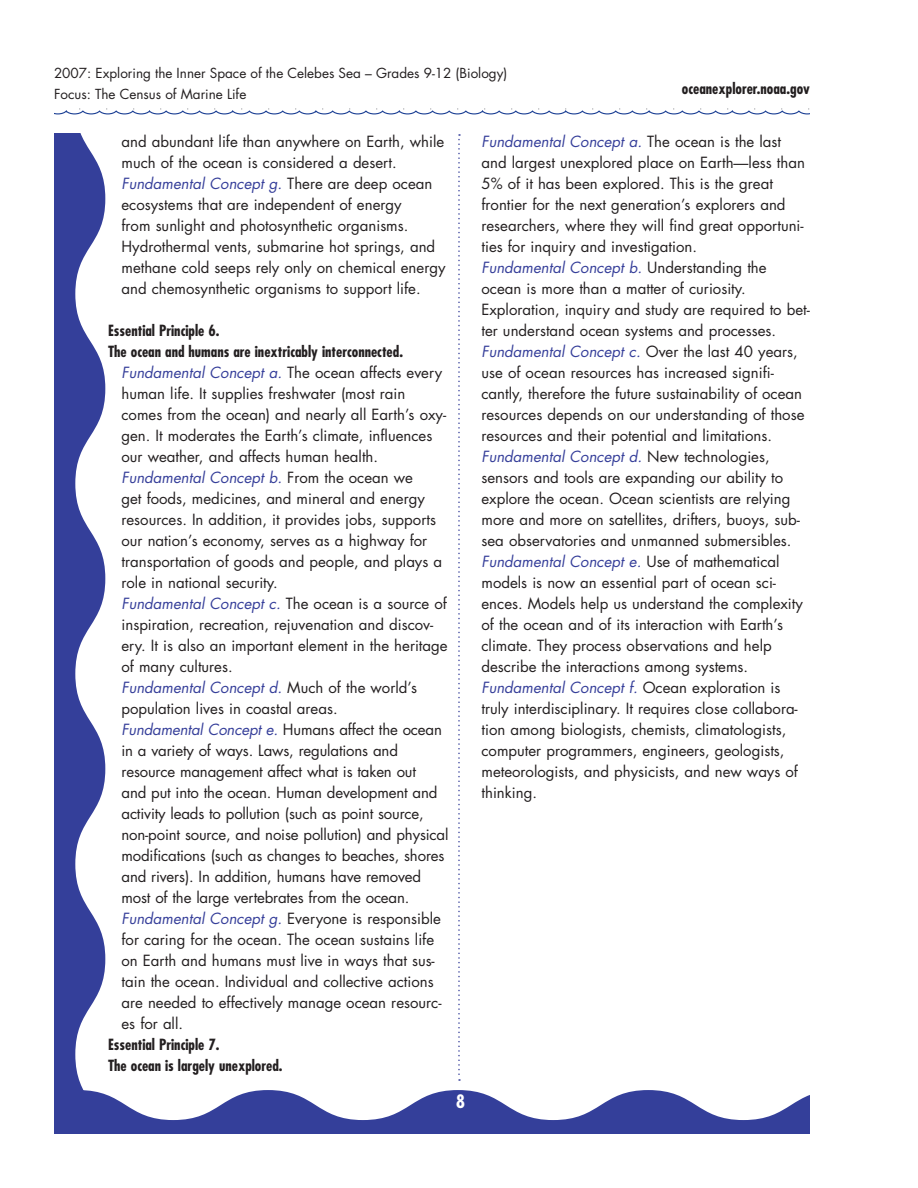
<style>
.page{position:relative;width:918px;height:1188px;background:#fff}
.page>*{position:absolute;margin:0;border:0;box-sizing:border-box;transform-origin:0 0}
.body_text_lists{font:15px/21px "Futura";color:#231f20}
.Standard_header{font:700 condensed 15px "Futura";color:#231f20}
.t1{font:13.5px/21px "Futura";color:#231f20}
.s1{font-style:italic;color:#363f9a}
</style>
<div class="page">
<svg style="left:54px;top:134px;width:51px;height:956px;fill:#343f9a"></svg>
<svg style="left:54px;top:108px;width:756px;height:7px"></svg>
<svg style="left:458px;top:134px;width:2px;height:947px"></svg>
<svg style="left:54px;top:1090px;width:756px;height:44px"></svg>
<p class="t1" style="left:54px;top:62px;width:455px">2007: Exploring the Inner Space of the Celebes Sea – Grades 9-12 (Biology)<br>Focus: The Census of Marine Life</p>
<p class="Standard_header" style="left:682px;top:79px;width:130px">oceanexplorer.noaa.gov</p>
<p class="body_text_lists" style="left:122px;top:131px;width:324px">and abundant life than anywhere on Earth, while much of the ocean is considered a desert.</p>
<p class="body_text_lists" style="left:122px;top:173px;width:326px"><span class="s1">Fundamental Concept g.</span> There are deep ocean ecosystems that are independent of energy<br>from sunlight and photosynthetic organisms.<br>Hydrothermal vents, submarine hot springs, and methane cold seeps rely only on chemical energy and chemosynthetic organisms to support life.</p>
<p class="Standard_header" style="left:108px;top:321px;width:113px">Essential Principle 6.</p>
<p class="Standard_header" style="left:108px;top:342px;width:297px">The ocean and humans are inextricably interconnected.</p>
<p class="body_text_lists" style="left:122px;top:362px;width:326px"><span class="s1">Fundamental Concept a.</span> The ocean affects every human life. It supplies freshwater (most rain comes from the ocean) and nearly all Earth’s oxy&shy;gen. It moderates the Earth’s climate, influences our weather, and affects human health.</p>
<p class="body_text_lists" style="left:122px;top:467px;width:322px"><span class="s1">Fundamental Concept b.</span> From the ocean we<br>get foods, medicines, and mineral and energy resources. In addition, it provides jobs, supports our nation’s economy, serves as a highway for transportation of goods and people, and plays a role in national security.</p>
<p class="body_text_lists" style="left:122px;top:593px;width:328px"><span class="s1">Fundamental Concept c.</span> The ocean is a source of inspiration, recreation, rejuvenation and discov&shy;ery. It is also an important element in the heritage of many cultures.</p>
<p class="body_text_lists" style="left:122px;top:677px;width:297px"><span class="s1">Fundamental Concept d.</span> Much of the world’s population lives in coastal areas.</p>
<p class="body_text_lists" style="left:122px;top:719px;width:329px"><span class="s1">Fundamental Concept e.</span> Humans affect the ocean in a variety of ways. Laws, regulations and resource management affect what is taken out<br>and put into the ocean. Human development and activity leads to pollution (such as point source, non-point source, and noise pollution) and physical modifications (such as changes to beaches, shores and rivers). In addition, humans have removed most of the large vertebrates from the ocean.</p>
<p class="body_text_lists" style="left:122px;top:908px;width:321px"><span class="s1">Fundamental Concept g.</span> Everyone is responsible for caring for the ocean. The ocean sustains life on Earth and humans must live in ways that sus&shy;tain the ocean. Individual and collective actions are needed to effectively manage ocean resourc&shy;es for all.</p>
<p class="Standard_header" style="left:108px;top:1035px;width:113px">Essential Principle 7.</p>
<p class="Standard_header" style="left:108px;top:1056px;width:176px">The ocean is largely unexplored.</p>
<p class="body_text_lists" style="left:482px;top:131px;width:325px"><span class="s1">Fundamental Concept a.</span> The ocean is the last and largest unexplored place on Earth—less than 5% of it has been explored. This is the great frontier for the next generation’s explorers and researchers, where they will find great opportuni&shy;ties for inquiry and investigation.</p>
<p class="body_text_lists" style="left:482px;top:257px;width:330px"><span class="s1">Fundamental Concept b.</span> Understanding the ocean is more than a matter of curiosity.<br>Exploration, inquiry and study are required to bet&shy;ter understand ocean systems and processes.</p>
<p class="body_text_lists" style="left:482px;top:341px;width:324px"><span class="s1">Fundamental Concept c.</span> Over the last 40 years, use of ocean resources has increased signifi&shy;cantly, therefore the future sustainability of ocean resources depends on our understanding of those resources and their potential and limitations.</p>
<p class="body_text_lists" style="left:482px;top:446px;width:320px"><span class="s1">Fundamental Concept d.</span> New technologies, sensors and tools are expanding our ability to explore the ocean. Ocean scientists are relying more and more on satellites, drifters, buoys, sub&shy;sea observatories and unmanned submersibles.</p>
<p class="body_text_lists" style="left:482px;top:551px;width:323px"><span class="s1">Fundamental Concept e.</span> Use of mathematical models is now an essential part of ocean sci&shy;ences. Models help us understand the complexity of the ocean and of its interaction with Earth’s climate. They process observations and help describe the interactions among systems.</p>
<p class="body_text_lists" style="left:482px;top:677px;width:318px"><span class="s1">Fundamental Concept f.</span> Ocean exploration is truly interdisciplinary. It requires close collabora&shy;tion among biologists, chemists, climatologists, computer programmers, engineers, geologists, meteorologists, and physicists, and new ways of thinking.</p>
</div>
